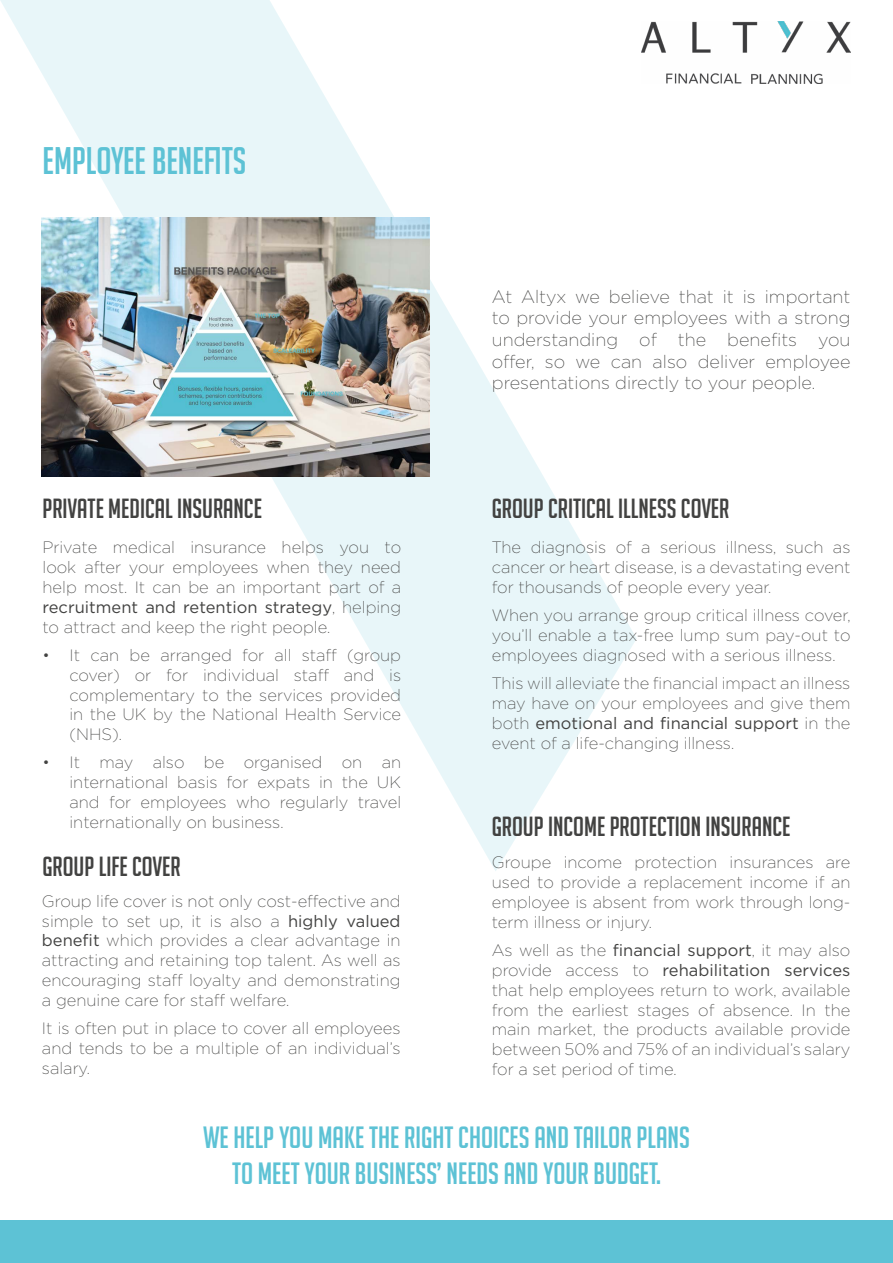
<style>
.page{position:relative;width:893px;height:1263px;background:#fff}
.page>*{position:absolute;margin:0;border:0;box-sizing:border-box;transform-origin:0 0}
.t1{font:37.5px "Big Noodle Titling";color:#5dc2d5}
.t2{font:30px/36px "Big Noodle Titling";color:#5dc2d5;text-align:center}
.t3{font:27px "Big Noodle Titling";color:#424241}
.t4{font:200 18px/21.6px "Gotham";color:#424241;text-align:justify}
.t5{font:200 16.5px/19.8px "Gotham";color:#424241;text-align:justify}
.s1{font-weight:400}
</style>
<div class="page">
<svg style="left:0;top:0;width:637px;height:871px"></svg>
<img style="left:641px;top:21px;width:209px;height:62px">
<div style="left:0;top:1220px;width:893px;height:43px;background:#5dc2d5"></div>
<img style="left:42px;top:218px;width:387px;height:258px">
<h1 class="t1" style="left:43px;top:140px;width:205px">EMPLOYEE BENEFITS</h1>
<p class="t4" style="left:492px;top:285px;width:360px">At Altyx we believe that it is important to provide your employees with a strong understanding of the benefits you offer, so we can also deliver employee presentations directly to your people.</p>
<h3 class="t3" style="left:43px;top:494px;width:221px">PRIVATE MEDICAL INSURANCE</h3>
<h3 class="t3" style="left:492px;top:494px;width:239px">GROUP CRITICAL ILLNESS COVER</h3>
<p class="t5" style="left:43px;top:537px;width:360px">Private medical insurance helps you to look after your employees when they need help most. It can be an important part of a <span class="s1">recruitment and retention strategy</span>, helping to attract and keep the right people.</p>
<p class="t5" style="left:70px;top:645px;width:333px;text-indent:-27px">• It can be arranged for all staff (group cover) or for individual staff and is complementary to the services provided in the UK by the National Health Service (NHS).</p>
<p class="t5" style="left:70px;top:752px;width:333px;text-indent:-27px">• It may also be organised on an international basis for expats in the UK and for employees who regularly travel internationally on business.</p>
<h3 class="t3" style="left:43px;top:852px;width:140px">GROUP LIFE COVER</h3>
<p class="t5" style="left:42px;top:890px;width:360px">Group life cover is not only cost-effective and simple to set up, it is also a <span class="s1">highly valued benefit</span> which provides a clear advantage in attracting and retaining top talent. As well as encouraging staff loyalty and demonstrating a genuine care for staff welfare.</p>
<p class="t5" style="left:42px;top:1018px;width:360px">It is often put in place to cover all employees and tends to be a multiple of an individual’s salary.</p>
<p class="t5" style="left:492px;top:537px;width:360px">The diagnosis of a serious illness, such as cancer or heart disease, is a devastating event for thousands of people every year.</p>
<p class="t5" style="left:492px;top:605px;width:360px">When you arrange group critical illness cover, you’ll enable a tax-free lump sum pay-out to employees diagnosed with a serious illness.</p>
<p class="t5" style="left:492px;top:673px;width:360px">This will alleviate the financial impact an illness may have on your employees and give them both <span class="s1">emotional and financial support</span> in the event of a life-changing illness.</p>
<h3 class="t3" style="left:492px;top:812px;width:300px">GROUP INCOME PROTECTION INSURANCE</h3>
<p class="t5" style="left:492px;top:852px;width:360px">Groupe income protection insurances are used to provide a replacement income if an employee is absent from work through long&shy;term illness or injury.</p>
<p class="t5" style="left:492px;top:940px;width:360px">As well as the <span class="s1">financial support</span>, it may also provide access to <span class="s1">rehabilitation services </span>that help employees return to work, available from the earliest stages of absence. In the main market, the products available provide between 50% and 75% of an individual’s salary for a set period of time.</p>
<h2 class="t2" style="left:203px;top:1120px;width:488px">WE HELP YOU MAKE THE RIGHT CHOICES AND TAILOR PLANS<br>TO MEET YOUR BUSINESS’ NEEDS AND YOUR BUDGET.</h2>
</div>
